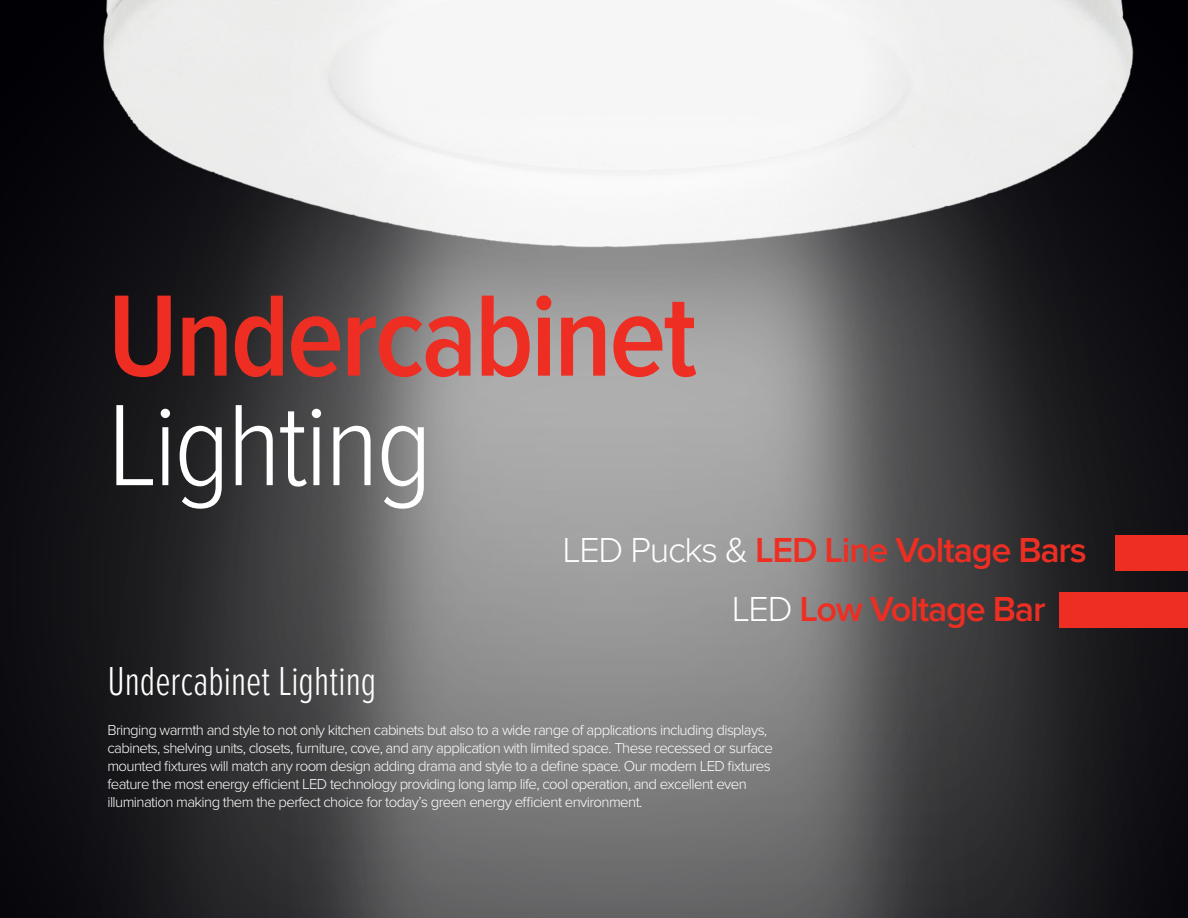
<style>
.page{position:relative;width:1188px;height:918px;background:#fff}
.page>*{position:absolute;margin:0;border:0;box-sizing:border-box;transform-origin:0 0}
.t1{font:600 120px "Proxima Nova Cond";letter-spacing:-.025em;color:#ee2e22}
.t2{font:300 120px "Proxima Nova Cond";letter-spacing:-.025em;color:#fff}
.t3{font:300 42px "Proxima Nova Ex Cn";color:#fff}
.t4{font:600 36px "Proxima Nova";letter-spacing:-.035em;color:#ee2e22}
.t5{font:300 15px/18px "Proxima Nova";letter-spacing:-.04em;color:#fff}
.s1{font-weight:300;color:#fff}
</style>
<div class="page">
<img style="left:1px;top:0;width:1187px;height:918px">
<div style="left:1059px;top:593px;width:129px;height:35px;background:#ee2e22"></div>
<div style="left:1115px;top:536px;width:73px;height:35px;background:#ee2e22"></div>
<p class="t1" style="left:107px;top:269px;width:591px">Undercabinet</p>
<p class="t2" style="left:107px;top:378px;width:326px">Lighting</p>
<p class="t4" style="left:562px;top:529px;width:526px"><span class="s1">LED Pucks &amp;</span> LED Line Voltage Bars</p>
<p class="t4" style="left:732px;top:588px;width:315px"><span class="s1">LED</span> Low Voltage Bar</p>
<p class="t3" style="left:107px;top:657px;width:270px">Undercabinet Lighting</p>
<p class="t5" style="left:107px;top:722px;width:667px">Bringing warmth and style to not only kitchen cabinets but also to a wide range of applications including displays, cabinets, shelving units, closets, furniture, cove, and any application with limited space. These recessed or surface mounted fixtures will match any room design adding drama and style to a define space. Our modern LED fixtures feature the most energy efficient LED technology providing long lamp life, cool operation, and excellent even illumination making them the perfect choice for today’s green energy efficient environment.</p>
</div>
